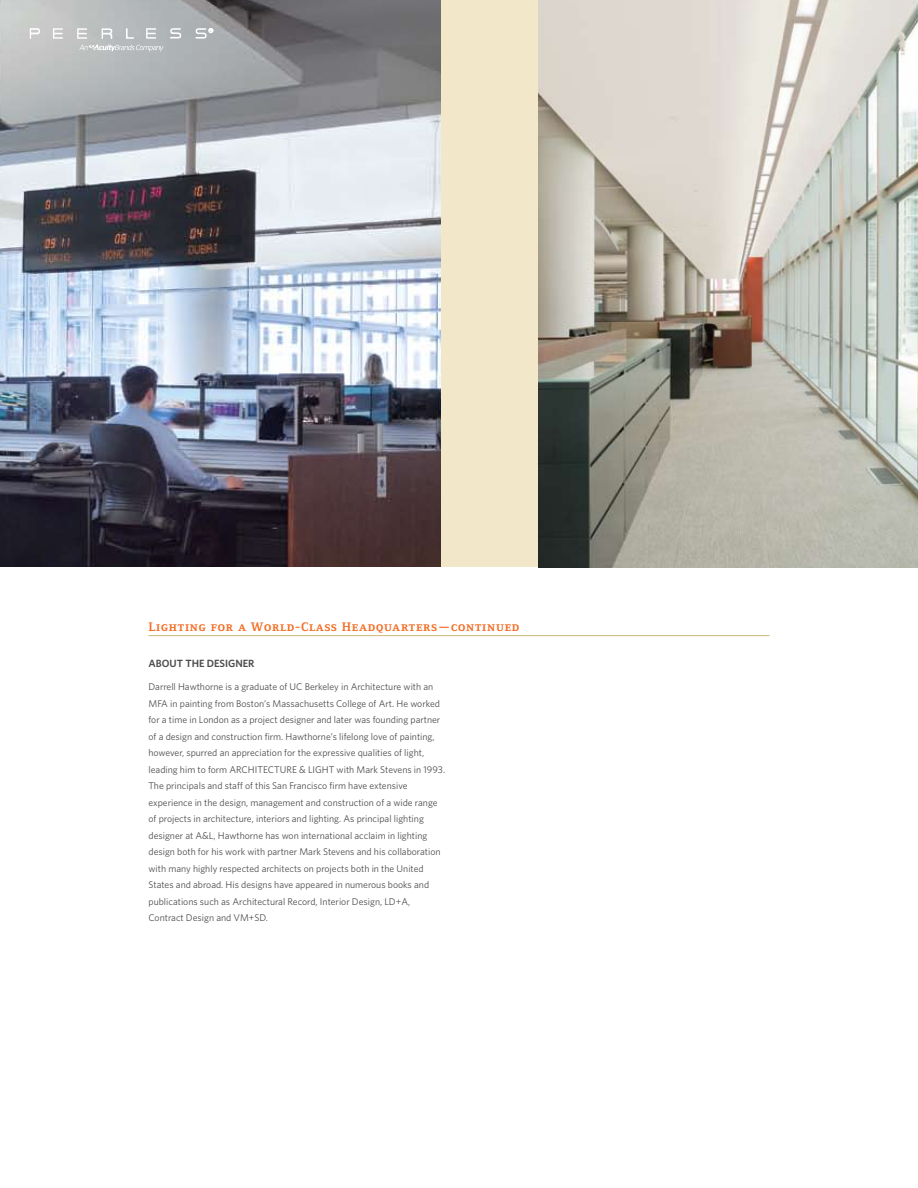
<style>
.page{position:relative;width:918px;height:1188px;background:#fff}
.page>*{position:absolute;margin:0;border:0;box-sizing:border-box;transform-origin:0 0}
.t1{font:12.75px "Foundry Form Serif Bold SC";letter-spacing:.06em;color:#f36b21}
.t2{font:600 10.5px "Whitney";color:#4d4d4f}
.t3{font:9.75px/16.5px "Whitney";color:#4d4d4f}
</style>
<div class="page">
<div style="left:0;top:0;width:918px;height:567px;background:#f3e7c9"></div>
<img style="left:539px;top:0;width:379px;height:567px">
<img style="left:0;top:0;width:440px;height:567px">
<hr style="left:148px;top:635px;width:622px;height:1px;background:#cbb677">
<svg style="left:79px;top:45px;width:85px;height:7px"></svg>
<svg style="left:30px;top:28px;width:10px;height:11px"></svg>
<svg style="left:53px;top:28px;width:10px;height:11px"></svg>
<svg style="left:102px;top:28px;width:10px;height:11px"></svg>
<svg style="left:126px;top:28px;width:8px;height:11px"></svg>
<svg style="left:170px;top:28px;width:11px;height:11px"></svg>
<svg style="left:77px;top:28px;width:10px;height:11px"></svg>
<svg style="left:146px;top:28px;width:10px;height:11px"></svg>
<svg style="left:196px;top:28px;width:17px;height:11px"></svg>
<h1 class="t1" style="left:148px;top:620px;width:372px">Lighting for a World-Class Headquarters—continued</h1>
<p class="t2" style="left:148px;top:656px;width:45px">ABOUT THE</p>
<p class="t2" style="left:207px;top:656px;width:6px">DESI</p>
<p class="t2" style="left:228px;top:656px;width:28px">GNER</p>
<p class="t3" style="left:148px;top:678px;width:298px">Darrell Hawthorne is a graduate of UC Berkeley in Architecture with an MFA in painting from Boston’s Massachusetts College of Art. He worked for a time in London as a project designer and later was founding partner of a design and construction firm. Hawthorne’s lifelong love of painting, however, spurred an appreciation for the expressive qualities of light, leading him to form ARCHITECTURE &amp; LIGHT with Mark Stevens in 1993.<br>The principals and staff of this San Francisco firm have extensive experience in the design, management and construction of a wide range of projects in architecture, interiors and lighting. As principal lighting designer at A&amp;L, Hawthorne has won international acclaim in lighting design both for his work with partner Mark Stevens and his collaboration with many highly respected architects on projects both in the United States and abroad. His designs have appeared in numerous books and publications such as Architectural Record, Interior Design, LD+A, Contract Design and VM+SD.</p>
</div>
